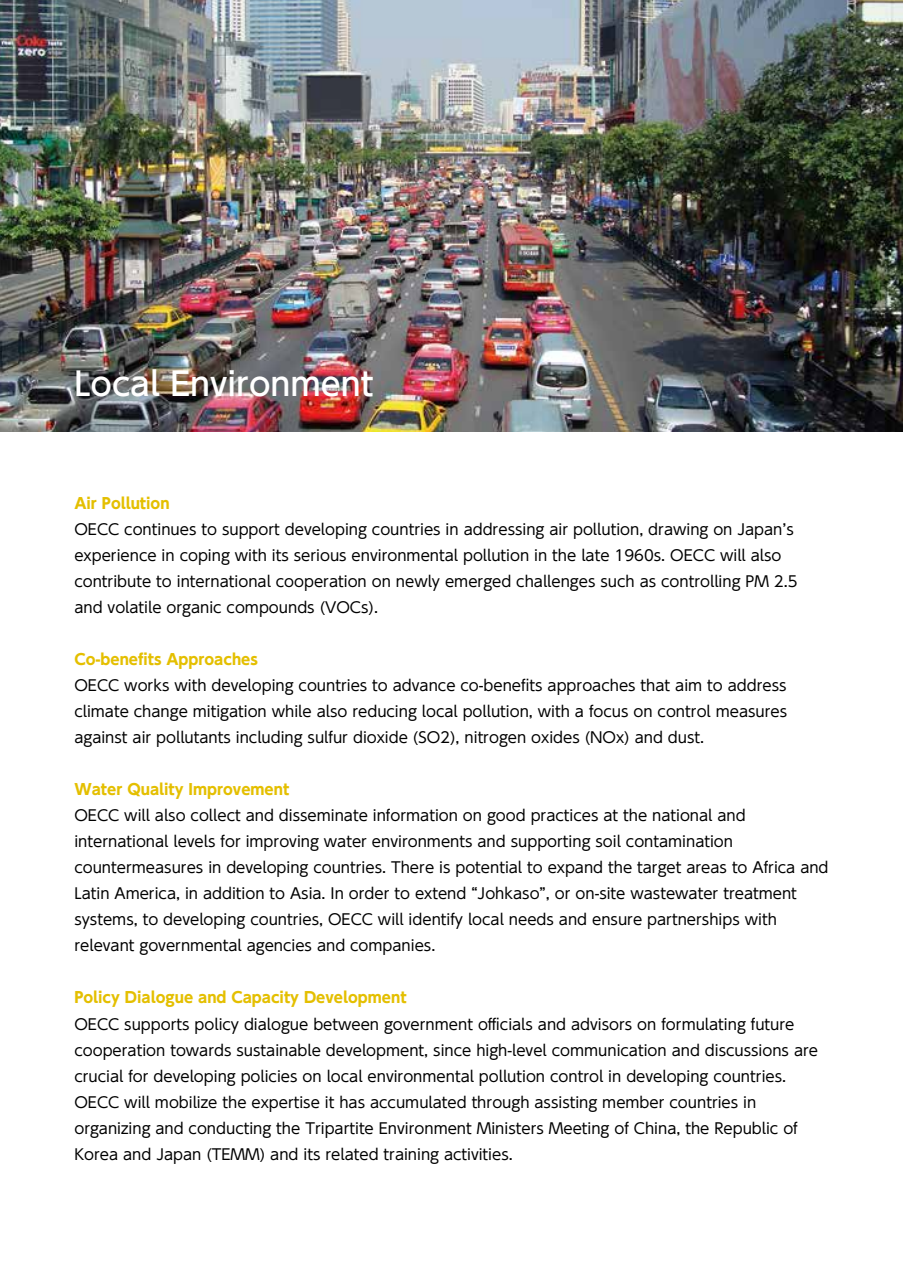
<style>
.page{position:relative;width:903px;height:1275px;background:#fff}
.page>*{position:absolute;margin:0;border:0;box-sizing:border-box;transform-origin:0 0}
.t1{font:500 32.2px "UD Shin Go Pr 6 N";color:#fff}
.t2{font:14.88px/26.1px "UD Shin Go Pr 6 N";color:#000}
.t3{font:700 14.88px "UD Shin Go Pr 6 N";color:#e4bf00}
</style>
<div class="page">
<img style="left:1px;top:0;width:902px;height:432px">
<img style="left:0;top:0;width:1px;height:432px">
<h1 class="t1" style="left:74px;top:358px;width:301px">Local Environment</h1>
<p class="t3" style="left:74px;top:491px;width:97px">Air Pollution</p>
<p class="t2" style="left:74px;top:516px;width:725px">OECC continues to support developing countries in addressing air pollution, drawing on Japan’s experience in coping with its serious environmental pollution in the late 1960s. OECC will also contribute to international cooperation on newly emerged challenges such as controlling PM 2.5 and volatile organic compounds (VOCs).</p>
<p class="t3" style="left:74px;top:647px;width:185px">Co-benefits Approaches</p>
<p class="t2" style="left:74px;top:672px;width:714px;text-align:justify">OECC works with developing countries to advance co-benefits approaches that aim to address climate change mitigation while also reducing local pollution, with a focus on control measures against air pollutants including sulfur dioxide (SO2), nitrogen oxides (NOx) and dust.</p>
<p class="t3" style="left:74px;top:777px;width:216px">Water Quality Improvement</p>
<p class="t2" style="left:74px;top:802px;width:756px">OECC will also collect and disseminate information on good practices at the national and international levels for improving water environments and supporting soil contamination countermeasures in developing countries. There is potential to expand the target areas to Africa and Latin America, in addition to Asia. In order to extend “Johkaso”, or on-site wastewater treatment systems, to developing countries, OECC will identify local needs and ensure partnerships with relevant governmental agencies and companies.</p>
<p class="t3" style="left:74px;top:986px;width:334px">Policy Dialogue and Capacity Development</p>
<p class="t2" style="left:74px;top:1010px;width:745px">OECC supports policy dialogue between government officials and advisors on formulating future cooperation towards sustainable development, since high-level communication and discussions are crucial for developing policies on local environmental pollution control in developing countries.<br>OECC will mobilize the expertise it has accumulated through assisting member countries in organizing and conducting the Tripartite Environment Ministers Meeting of China, the Republic of Korea and Japan (TEMM) and its related training activities.</p>
</div>
